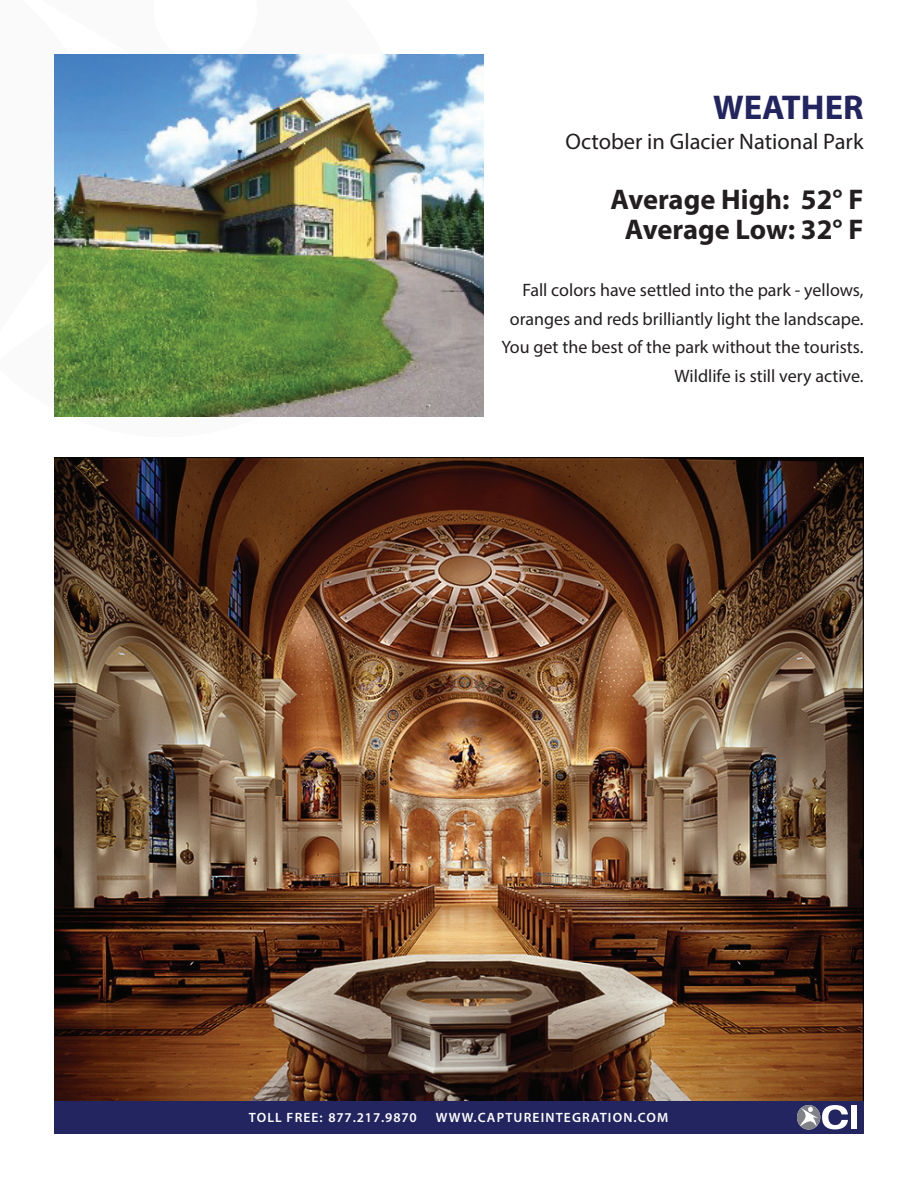
<style>
.page{position:relative;width:918px;height:1188px;background:#fff}
.page>*{position:absolute;margin:0;border:0;box-sizing:border-box;transform-origin:0 0}
.t1{font:700 34.5px "Myriad Pro";color:#222560}
.t2{font:700 28.5px/30px "Myriad Pro";color:#231f20;text-align:center}
.t3{font:22.5px "Myriad Pro";color:#231f20}
.t4{font:18px/28.5px "Myriad Pro";color:#231f20;text-align:right}
.t5{font:600 13.5px "Myriad Pro";letter-spacing:.085em;color:#fff}
.t6{font:600 13.5px "Myriad Pro";letter-spacing:.065em;color:#fff}
</style>
<div class="page">
<div style="left:54px;top:1100px;width:810px;height:34px;background:#222560"></div>
<div style="left:851px;top:1105px;width:6px;height:24px;background:#fff"></div>
<svg style="left:797px;top:1105px;width:51px;height:25px"></svg>
<img style="left:54px;top:457px;width:810px;height:643px">
<img style="left:54px;top:54px;width:430px;height:362px">
<h1 class="t1" style="left:713px;top:85px;width:152px">WEATHER</h1>
<p class="t3" style="left:565px;top:128px;width:300px">October in Glacier National Park</p>
<h2 class="t2" style="left:611px;top:184px;width:254px">Average High: 52° F<br>Average Low: 32° F</h2>
<p class="t4" style="left:502px;top:276px;width:363px">Fall colors have settled into the park - yellows, oranges and reds brilliantly light the landscape.<br>You get the best of the park without the tourists.<br>Wildlife is still very active.</p>
<p class="t6" style="left:249px;top:1109px;width:169px">TOLL FREE: 877.217.9870</p>
<p class="t5" style="left:436px;top:1109px;width:14px">WWW</p>
<p class="t5" style="left:474px;top:1109px;width:23px">.CAPT</p>
<p class="t5" style="left:514px;top:1109px;width:42px">UREINTEGRAT</p>
<p class="t5" style="left:608px;top:1109px;width:62px">ION.COM</p>
</div>
